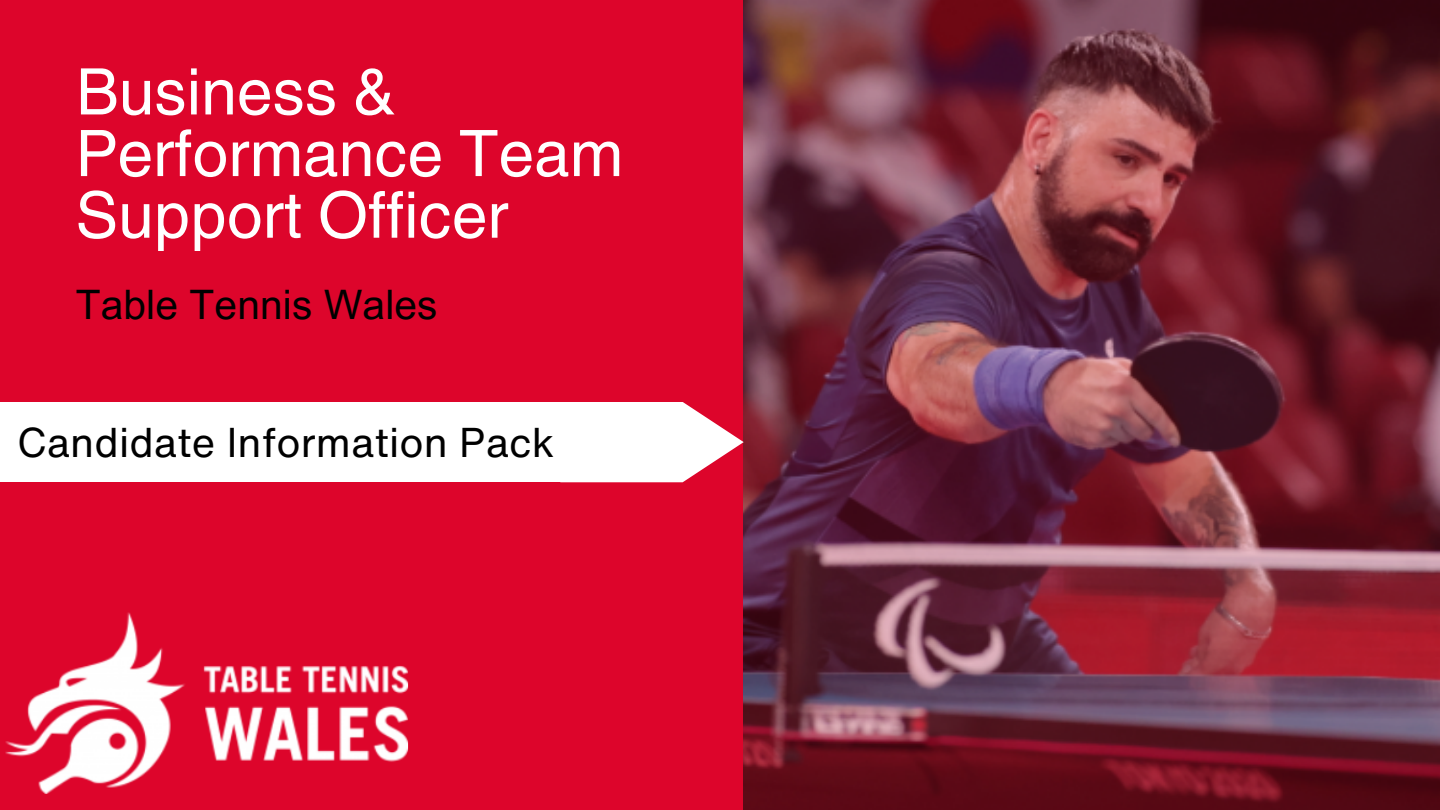
<style>
.page{position:relative;width:1440px;height:810px;background:#dd052b}
.page>*{position:absolute;margin:0;border:0;box-sizing:border-box;transform-origin:0 0}
.t1{font:64.12px/61.7px "Helvetica World";letter-spacing:.005em;color:#fff}
.t2{font:40.65px "Arial MT Pro";letter-spacing:.005em;color:#000}
.t3{font:40.58px "Helvetica Now Text";letter-spacing:.005em;color:#000}
</style>
<div class="page">
<div style="left:0;top:402px;width:661px;height:80px;background:#fff"></div>
<img style="left:744px;top:0;width:696px;height:810px">
<img style="left:5px;top:612px;width:404px;height:182px">
<svg style="left:661px;top:402px;width:83px;height:80px"></svg>
<p class="t1" style="left:76px;top:61px;width:549px">Business &amp;<br>Performance Team<br>Support Officer</p>
<h1 class="t2" style="left:76px;top:289px;width:363px">Table Tennis Wales</h1>
<p class="t3" style="left:17px;top:412px;width:539px">Candidate Information Pack</p>
</div>
